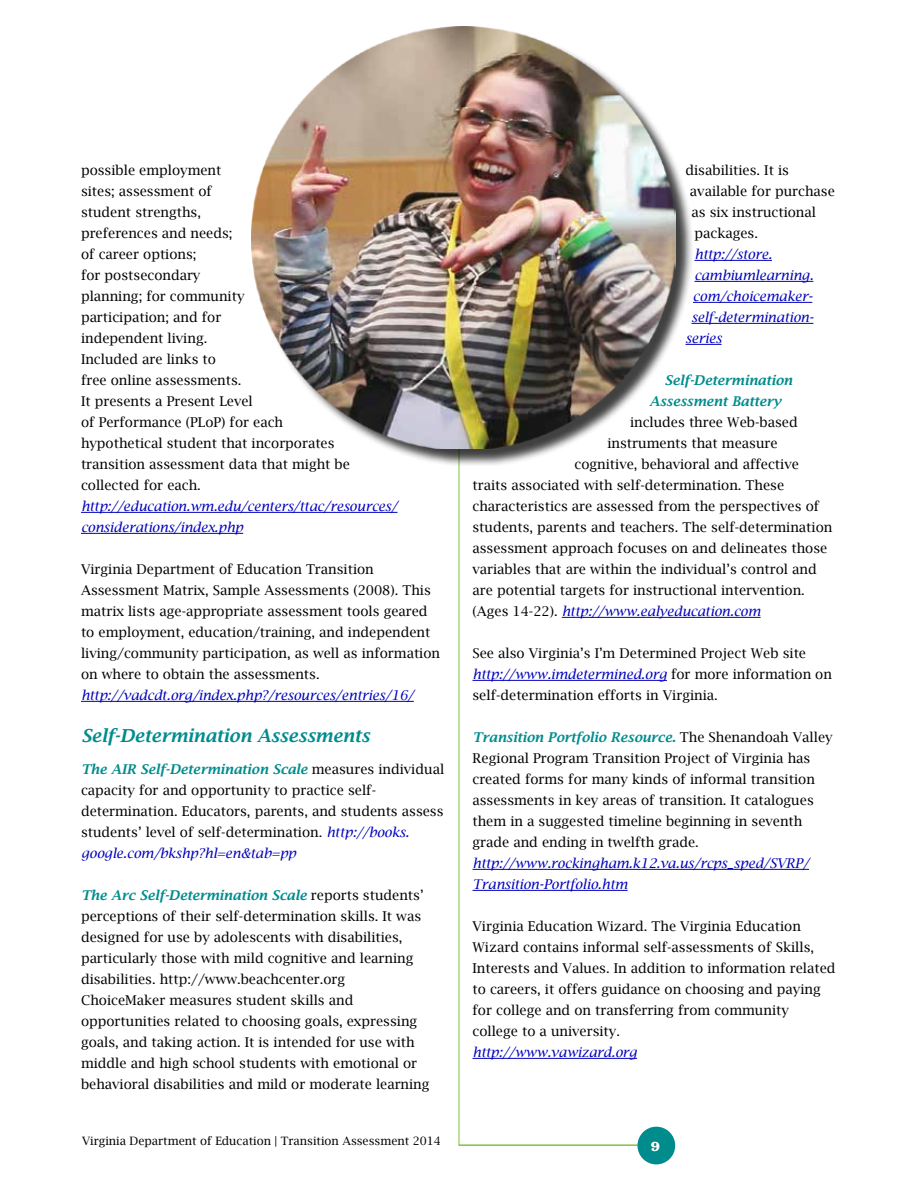
<style>
.page{position:relative;width:918px;height:1188px;background:#fff}
.page>*{position:absolute;margin:0;border:0;box-sizing:border-box;transform-origin:0 0}
.t1{font:italic 18px "Lucida Bright";color:#008c8d}
.t2{font:700 15px "Clarendon";color:#fff}
.t3{font:13.5px/21px "Lucida Bright";color:#000}
.t4{font:italic 600 13.5px/21px "Lucida Bright";color:#0000bc}
.t5{font:italic 13.5px/21px "Lucida Bright";color:#008c8d}
.t6{font:11.55px "Lucida Bright";color:#000}
.s1{font-style:italic;color:#008c8d}
.s2{font-weight:600;font-style:italic;color:#0000bc}
.s3{font-weight:400;font-style:normal;color:#000}
</style>
<div class="page">
<hr style="left:459px;top:1144px;width:179px;height:2px;background:#7dc242">
<div style="left:637px;top:1127px;width:38px;height:37px;background:#008c8d;border-radius:50%"></div>
<hr style="left:459px;top:162px;width:1px;height:983px;background:#7dc242">
<hr style="left:81px;top:512px;width:316px;height:1px;background:#0000bc">
<hr style="left:81px;top:533px;width:162px;height:1px;background:#0000bc">
<hr style="left:81px;top:701px;width:333px;height:1px;background:#0000bc">
<hr style="left:694px;top:260px;width:78px;height:1px;background:#0000bc">
<hr style="left:694px;top:281px;width:119px;height:1px;background:#0000bc">
<hr style="left:693px;top:302px;width:119px;height:1px;background:#0000bc">
<hr style="left:692px;top:323px;width:121px;height:1px;background:#0000bc">
<hr style="left:686px;top:344px;width:36px;height:1px;background:#0000bc">
<hr style="left:562px;top:617px;width:199px;height:1px;background:#0000bc">
<hr style="left:472px;top:680px;width:195px;height:1px;background:#0000bc">
<hr style="left:472px;top:869px;width:337px;height:1px;background:#0000bc">
<hr style="left:472px;top:890px;width:156px;height:1px;background:#0000bc">
<hr style="left:472px;top:1058px;width:165px;height:1px;background:#0000bc">
<div style="left:254px;top:28px;width:440px;height:439px;background:#000;opacity:.75"></div>
<img style="left:252px;top:26px;width:423px;height:423px">
<p class="t3" style="left:81px;top:159px;width:271px">possible employment<br>sites; assessment of<br>student strengths,<br>preferences and needs;<br>of career options;<br>for postsecondary<br>planning; for community<br>participation; and for<br>independent living.<br>Included are links to<br>free online assessments.<br>It presents a Present Level<br>of Performance (PLoP) for each hypothetical student that incorporates transition assessment data that might be collected for each.</p>
<p class="t4" style="left:81px;top:496px;width:318px">http://education.wm.edu/centers/ttac/resources/ considerations/index.php</p>
<p class="t3" style="left:81px;top:559px;width:361px">Virginia Department of Education Transition Assessment Matrix, Sample Assessments (2008). This matrix lists age-appropriate assessment tools geared to employment, education/training, and independent living/community participation, as well as information on where to obtain the assessments.</p>
<p class="t4" style="left:81px;top:685px;width:334px">http://vadcdt.org/index.php?/resources/entries/16/</p>
<h1 class="t1" style="left:81px;top:725px;width:290px">Self-Determination Assessments</h1>
<p class="t3" style="left:81px;top:758px;width:365px"><span class="s1">The AIR Self-Determination Scale</span> measures individual capacity for and opportunity to practice self&shy;determination. Educators, parents, and students assess students’ level of self-determination. <span class="s2">http://books. google.com/bkshp?hl=en&amp;tab=pp</span></p>
<p class="t3" style="left:81px;top:884px;width:350px"><span class="s1">The Arc Self-Determination Scale</span> reports students’ perceptions of their self-determination skills. It was designed for use by adolescents with disabilities, particularly those with mild cognitive and learning disabilities. http://www.beachcenter.org ChoiceMaker measures student skills and opportunities related to choosing goals, expressing goals, and taking action. It is intended for use with middle and high school students with emotional or behavioral disabilities and mild or moderate learning</p>
<p class="t3" style="left:686px;top:159px;width:105px">disabilities. It is</p>
<p class="t3" style="left:690px;top:180px;width:146px">available for purchase</p>
<p class="t3" style="left:691px;top:201px;width:126px">as six instructional</p>
<p class="t3" style="left:694px;top:222px;width:65px">packages.</p>
<p class="t4" style="left:694px;top:243px;width:79px">http://store.</p>
<p class="t4" style="left:694px;top:264px;width:120px">cambiumlearning.</p>
<p class="t4" style="left:693px;top:285px;width:121px">com/choicemaker-</p>
<p class="t4" style="left:691px;top:306px;width:124px">self-determination-</p>
<p class="t4" style="left:686px;top:327px;width:38px">series</p>
<p class="t5" style="left:649px;top:369px;width:144px;text-indent:15px">Self-Determination<br>Assessment Battery</p>
<p class="t3" style="left:630px;top:412px;width:169px">includes three Web-based</p>
<p class="t3" style="left:607px;top:433px;width:172px">instruments that measure</p>
<p class="t3" style="left:575px;top:454px;width:226px">cognitive, behavioral and affective</p>
<p class="t3" style="left:472px;top:475px;width:313px">traits associated with self-determination. These</p>
<p class="t3" style="left:472px;top:496px;width:348px">characteristics are assessed from the perspectives of</p>
<p class="t3" style="left:472px;top:517px;width:361px">students, parents and teachers. The self-determination</p>
<p class="t3" style="left:472px;top:538px;width:356px">assessment approach focuses on and delineates those</p>
<p class="t3" style="left:472px;top:559px;width:346px">variables that are within the individual’s control and</p>
<p class="t3" style="left:472px;top:580px;width:334px">are potential targets for instructional intervention.</p>
<p class="t4" style="left:472px;top:601px;width:288px"><span class="s3">(Ages 14-22).</span> http://www.ealyeducation.com</p>
<p class="t3" style="left:472px;top:643px;width:361px">See also Virginia’s I’m Determined Project Web site <span class="s2">http://www.imdetermined.org</span> for more information on self-determination efforts in Virginia.</p>
<p class="t3" style="left:472px;top:727px;width:362px"><span class="s1">Transition Portfolio Resource.</span> The Shenandoah Valley Regional Program Transition Project of Virginia has created forms for many kinds of informal transition assessments in key areas of transition. It catalogues them in a suggested timeline beginning in seventh grade and ending in twelfth grade.</p>
<p class="t4" style="left:472px;top:853px;width:338px">http://www.rockingham.k12.va.us/rcps_sped/SVRP/<br>Transition-Portfolio.htm</p>
<p class="t3" style="left:472px;top:916px;width:365px">Virginia Education Wizard. The Virginia Education Wizard contains informal self-assessments of Skills, Interests and Values. In addition to information related to careers, it offers guidance on choosing and paying for college and on transferring from community college to a university.</p>
<p class="t4" style="left:472px;top:1042px;width:166px">http://www.vawizard.org</p>
<p class="t6" style="left:82px;top:1134px;width:360px">Virginia Department of Education | Transition Assessment 2014</p>
<p class="t2" style="left:651px;top:1136px;width:11px">9</p>
</div>
